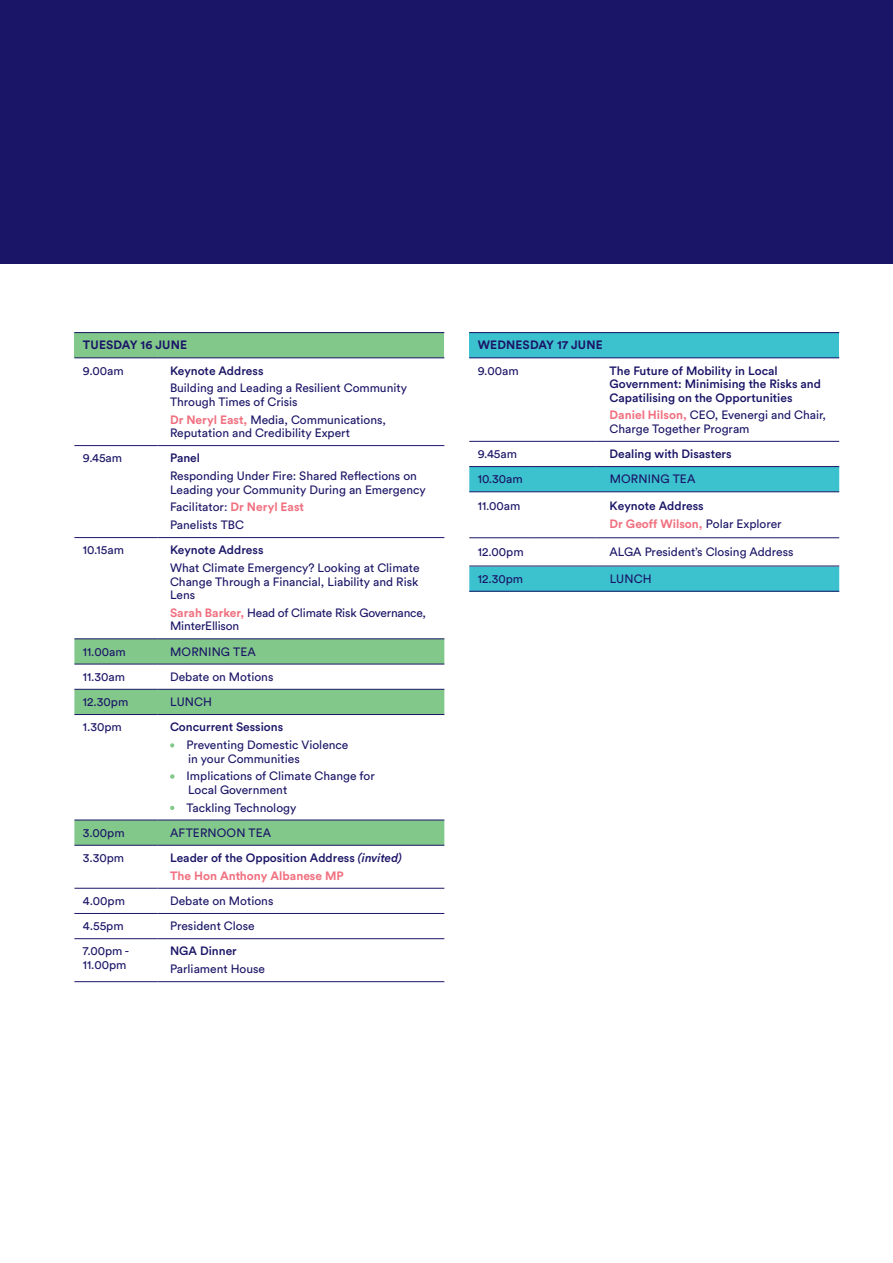
<style>
.page{position:relative;width:893px;height:1263px;background:#fff}
.page>*{position:absolute;margin:0;border:0;box-sizing:border-box;transform-origin:0 0}
.Table_Style_01{font:12px/13.5px "Circular Std";color:#1a1566}
.Table_Style_01-2{font:500 12px/13.5px "Circular Std";color:#1a1566}
.Table_Style_01-3{font:700 12px "Circular Std";letter-spacing:.01em;color:#1a1566}
.Table_Style_01-4{font:700 12px "Circular Std";color:#f1707f}
.s1{font-weight:700;color:#f1707f}
.s2{font-style:italic}
.s3{font-weight:400}
</style>
<div class="page">
<div style="left:469px;top:567px;width:370px;height:24px;background:#3cc1ce"></div>
<div style="left:0;top:0;width:893px;height:264px;background:#1a1566"></div>
<div style="left:74px;top:333px;width:370px;height:25px;background:#83c88b"></div>
<svg style="left:74px;top:639px;width:370px;height:206px"></svg>
<hr style="left:74px;top:332px;width:83px;height:1px;background:#1a1566">
<hr style="left:157px;top:332px;width:287px;height:1px;background:#1a1566">
<hr style="left:74px;top:358px;width:83px;height:1px;background:#1a1566">
<hr style="left:157px;top:358px;width:287px;height:1px;background:#1a1566">
<hr style="left:74px;top:445px;width:83px;height:1px;background:#1a1566">
<hr style="left:157px;top:445px;width:287px;height:1px;background:#1a1566">
<hr style="left:74px;top:537px;width:83px;height:1px;background:#1a1566">
<hr style="left:157px;top:537px;width:287px;height:1px;background:#1a1566">
<hr style="left:74px;top:638px;width:83px;height:1px;background:#1a1566">
<hr style="left:157px;top:638px;width:287px;height:1px;background:#1a1566">
<hr style="left:74px;top:664px;width:83px;height:1px;background:#1a1566">
<hr style="left:157px;top:664px;width:287px;height:1px;background:#1a1566">
<hr style="left:74px;top:689px;width:83px;height:1px;background:#1a1566">
<hr style="left:157px;top:689px;width:287px;height:1px;background:#1a1566">
<hr style="left:74px;top:714px;width:83px;height:1px;background:#1a1566">
<hr style="left:157px;top:714px;width:287px;height:1px;background:#1a1566">
<hr style="left:74px;top:820px;width:83px;height:1px;background:#1a1566">
<hr style="left:157px;top:820px;width:287px;height:1px;background:#1a1566">
<hr style="left:74px;top:845px;width:83px;height:1px;background:#1a1566">
<hr style="left:157px;top:845px;width:287px;height:1px;background:#1a1566">
<hr style="left:74px;top:888px;width:83px;height:1px;background:#1a1566">
<hr style="left:157px;top:888px;width:287px;height:1px;background:#1a1566">
<hr style="left:74px;top:913px;width:83px;height:1px;background:#1a1566">
<hr style="left:157px;top:913px;width:287px;height:1px;background:#1a1566">
<hr style="left:74px;top:938px;width:83px;height:1px;background:#1a1566">
<hr style="left:157px;top:938px;width:287px;height:1px;background:#1a1566">
<hr style="left:74px;top:981px;width:83px;height:1px;background:#1a1566">
<hr style="left:157px;top:981px;width:287px;height:1px;background:#1a1566">
<svg style="left:170px;top:743px;width:4px;height:4px"></svg>
<svg style="left:170px;top:774px;width:5px;height:5px"></svg>
<svg style="left:170px;top:806px;width:4px;height:4px"></svg>
<div style="left:469px;top:333px;width:370px;height:25px;background:#3cc1ce"></div>
<div style="left:469px;top:467px;width:370px;height:24px;background:#3cc1ce"></div>
<hr style="left:469px;top:332px;width:64px;height:1px;background:#1a1566">
<hr style="left:533px;top:332px;width:64px;height:1px;background:#1a1566">
<hr style="left:597px;top:332px;width:242px;height:1px;background:#1a1566">
<hr style="left:469px;top:358px;width:64px;height:1px;background:#1a1566">
<hr style="left:533px;top:358px;width:64px;height:1px;background:#1a1566">
<hr style="left:597px;top:358px;width:242px;height:1px;background:#1a1566">
<hr style="left:469px;top:441px;width:64px;height:1px;background:#1a1566">
<hr style="left:533px;top:441px;width:64px;height:1px;background:#1a1566">
<hr style="left:597px;top:441px;width:242px;height:1px;background:#1a1566">
<hr style="left:469px;top:466px;width:64px;height:1px;background:#1a1566">
<hr style="left:533px;top:466px;width:64px;height:1px;background:#1a1566">
<hr style="left:597px;top:466px;width:242px;height:1px;background:#1a1566">
<hr style="left:469px;top:491px;width:64px;height:1px;background:#1a1566">
<hr style="left:533px;top:491px;width:64px;height:1px;background:#1a1566">
<hr style="left:597px;top:491px;width:242px;height:1px;background:#1a1566">
<hr style="left:469px;top:537px;width:64px;height:1px;background:#1a1566">
<hr style="left:533px;top:537px;width:64px;height:1px;background:#1a1566">
<hr style="left:597px;top:537px;width:242px;height:1px;background:#1a1566">
<hr style="left:469px;top:566px;width:64px;height:1px;background:#1a1566">
<hr style="left:533px;top:566px;width:64px;height:1px;background:#1a1566">
<hr style="left:597px;top:566px;width:242px;height:1px;background:#1a1566">
<hr style="left:469px;top:591px;width:64px;height:1px;background:#1a1566">
<hr style="left:533px;top:591px;width:64px;height:1px;background:#1a1566">
<hr style="left:597px;top:591px;width:242px;height:1px;background:#1a1566">
<p class="Table_Style_01-3" style="left:83px;top:337px;width:106px">TUESDAY 16 JUNE</p>
<p class="Table_Style_01" style="left:83px;top:363px;width:42px">9.00am</p>
<p class="Table_Style_01-2" style="left:170px;top:363px;width:95px">Keynote Address</p>
<p class="Table_Style_01" style="left:170px;top:381px;width:239px">Building and Leading a Resilient Community<br>Through Times of Crisis</p>
<p class="Table_Style_01" style="left:170px;top:412px;width:218px"><span class="s1">Dr Neryl East,</span> Media, Communications,<br>Reputation and Credibility Expert</p>
<p class="Table_Style_01" style="left:83px;top:451px;width:41px">9.45am</p>
<p class="Table_Style_01-2" style="left:170px;top:451px;width:31px">Panel</p>
<p class="Table_Style_01" style="left:170px;top:469px;width:257px">Responding Under Fire: Shared Reflections on<br>Leading your Community During an Emergency</p>
<p class="Table_Style_01" style="left:170px;top:500px;width:135px">Facilitator: <span class="s1">Dr Neryl East</span></p>
<p class="Table_Style_01" style="left:170px;top:518px;width:75px">Panelists TBC</p>
<p class="Table_Style_01" style="left:83px;top:543px;width:43px">10.15am</p>
<p class="Table_Style_01-2" style="left:170px;top:543px;width:95px">Keynote Address</p>
<p class="Table_Style_01" style="left:170px;top:561px;width:251px;text-align:justify">What Climate Emergency? Looking at Climate Change Through a Financial, Liability and Risk Lens</p>
<p class="Table_Style_01" style="left:170px;top:606px;width:257px"><span class="s1">Sarah Barker,</span> Head of Climate Risk Governance,<br>MinterEllison</p>
<p class="Table_Style_01" style="left:83px;top:644px;width:44px">11.00am</p>
<p class="Table_Style_01" style="left:170px;top:644px;width:87px">MORNING TEA</p>
<p class="Table_Style_01" style="left:83px;top:670px;width:44px">11.30am</p>
<p class="Table_Style_01" style="left:170px;top:670px;width:105px">Debate on Motions</p>
<p class="Table_Style_01" style="left:83px;top:695px;width:47px">12.30pm</p>
<p class="Table_Style_01" style="left:170px;top:695px;width:43px">LUNCH</p>
<p class="Table_Style_01" style="left:83px;top:720px;width:40px">1.30pm</p>
<p class="Table_Style_01-2" style="left:170px;top:720px;width:115px">Concurrent Sessions</p>
<p class="Table_Style_01" style="left:186px;top:738px;width:164px">Preventing Domestic Violence</p>
<p class="Table_Style_01" style="left:188px;top:751px;width:113px">in your Communities</p>
<p class="Table_Style_01" style="left:187px;top:769px;width:190px">Implications of Climate Change for</p>
<p class="Table_Style_01" style="left:188px;top:783px;width:101px">Local Government</p>
<p class="Table_Style_01" style="left:186px;top:800px;width:112px">Tackling Technology</p>
<p class="Table_Style_01" style="left:83px;top:826px;width:43px">3.00pm</p>
<p class="Table_Style_01" style="left:170px;top:826px;width:103px">AFTERNOON TEA</p>
<p class="Table_Style_01" style="left:83px;top:851px;width:43px">3.30pm</p>
<p class="Table_Style_01-2" style="left:170px;top:851px;width:233px">Leader of the Opposition Address <span class="s2">(invited)</span></p>
<p class="Table_Style_01-4" style="left:170px;top:868px;width:175px">The Hon Anthony Albanese MP</p>
<p class="Table_Style_01" style="left:83px;top:894px;width:44px">4.00pm</p>
<p class="Table_Style_01" style="left:170px;top:894px;width:105px">Debate on Motions</p>
<p class="Table_Style_01" style="left:83px;top:919px;width:42px">4.55pm</p>
<p class="Table_Style_01" style="left:170px;top:919px;width:86px">President Close</p>
<p class="Table_Style_01" style="left:83px;top:944px;width:48px">7.00pm -<br>11.00pm</p>
<p class="Table_Style_01-2" style="left:170px;top:944px;width:68px">NGA Dinner</p>
<p class="Table_Style_01" style="left:170px;top:962px;width:96px">Parliament House</p>
<p class="Table_Style_01-3" style="left:478px;top:337px;width:126px">WEDNESDAY 17 JUNE</p>
<p class="Table_Style_01" style="left:478px;top:363px;width:42px">9.00am</p>
<p class="Table_Style_01-2" style="left:610px;top:363px;width:213px">The Future of Mobility in Local<br>Government: Minimising the Risks and<br>Capatilising on the Opportunities</p>
<p class="Table_Style_01" style="left:610px;top:408px;width:218px"><span class="s1">Daniel Hilson,</span> CEO, Evenergi and Chair,<br>Charge Together Program</p>
<p class="Table_Style_01" style="left:478px;top:447px;width:41px">9.45am</p>
<p class="Table_Style_01-2" style="left:610px;top:447px;width:124px">Dealing with Disasters</p>
<p class="Table_Style_01" style="left:478px;top:472px;width:47px">10.30am</p>
<p class="Table_Style_01" style="left:610px;top:472px;width:87px">MORNING TEA</p>
<p class="Table_Style_01" style="left:478px;top:499px;width:44px">11.00am</p>
<p class="Table_Style_01-2" style="left:610px;top:497px;width:174px;line-height:17.9px">Keynote Address<br><span class="s1">Dr Geoff Wilson,</span> <span class="s3">Polar Explorer</span></p>
<p class="Table_Style_01" style="left:478px;top:545px;width:47px">12.00pm</p>
<p class="Table_Style_01" style="left:610px;top:545px;width:186px">ALGA President’s Closing Address</p>
<p class="Table_Style_01" style="left:478px;top:572px;width:47px">12.30pm</p>
<p class="Table_Style_01" style="left:610px;top:572px;width:43px">LUNCH</p>
</div>
